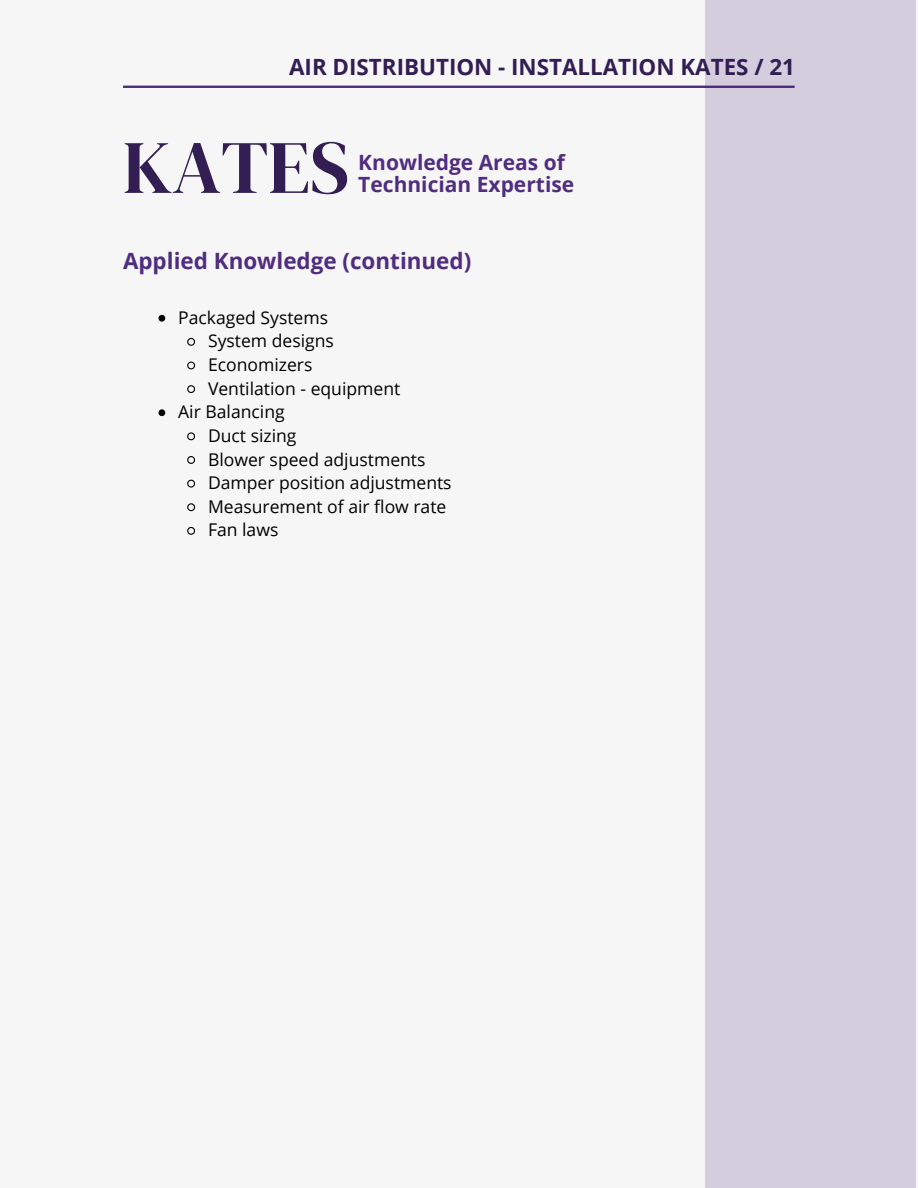
<style>
.page{position:relative;width:918px;height:1188px;background:#f6f6f6}
.page>*{position:absolute;margin:0;border:0;box-sizing:border-box;transform-origin:0 0}
.t1{font:75.3px "DM Serif Display";color:#331e54}
.t2{font:700 22.5px "Open Sans";color:#502d7f}
.t3{font:700 22.35px "Open Sans";color:#331e54}
.t4{font:700 21px/21.3px "Open Sans";color:#502d7f}
.t5{font:17.55px "Open Sans";color:#000}
</style>
<div class="page">
<div style="left:706px;top:0;width:210px;height:1188px;background:#d4cdde"></div>
<hr style="left:123px;top:86px;width:672px;height:2px;background:#502d7f">
<svg style="left:159px;top:315px;width:6px;height:7px"></svg>
<svg style="left:187px;top:337px;width:9px;height:9px"></svg>
<svg style="left:187px;top:361px;width:9px;height:9px"></svg>
<svg style="left:187px;top:385px;width:9px;height:8px"></svg>
<svg style="left:159px;top:409px;width:6px;height:7px"></svg>
<svg style="left:187px;top:432px;width:9px;height:9px"></svg>
<svg style="left:187px;top:456px;width:8px;height:8px"></svg>
<svg style="left:187px;top:479px;width:9px;height:9px"></svg>
<svg style="left:187px;top:503px;width:9px;height:9px"></svg>
<svg style="left:187px;top:526px;width:9px;height:9px"></svg>
<p class="t3" style="left:289px;top:51px;width:507px">AIR DISTRIBUTION - INSTALLATION KATES / 21</p>
<h1 class="t1" style="left:123px;top:115px;width:228px">KATES</h1>
<p class="t4" style="left:358px;top:151px;width:217px">Knowledge Areas of<br>Technician Expertise</p>
<p class="t2" style="left:123px;top:245px;width:350px">Applied Knowledge (continued)</p>
<p class="t5" style="left:178px;top:305px;width:151px">Packaged Systems</p>
<p class="t5" style="left:208px;top:329px;width:127px">System designs</p>
<p class="t5" style="left:208px;top:352px;width:106px">Economizers</p>
<p class="t5" style="left:208px;top:376px;width:194px">Ventilation - equipment</p>
<p class="t5" style="left:178px;top:400px;width:108px">Air Balancing</p>
<p class="t5" style="left:208px;top:423px;width:90px">Duct sizing</p>
<p class="t5" style="left:208px;top:447px;width:219px">Blower speed adjustments</p>
<p class="t5" style="left:208px;top:470px;width:245px">Damper position adjustments</p>
<p class="t5" style="left:208px;top:494px;width:240px">Measurement of air flow rate</p>
<p class="t5" style="left:208px;top:518px;width:72px">Fan laws</p>
</div>
